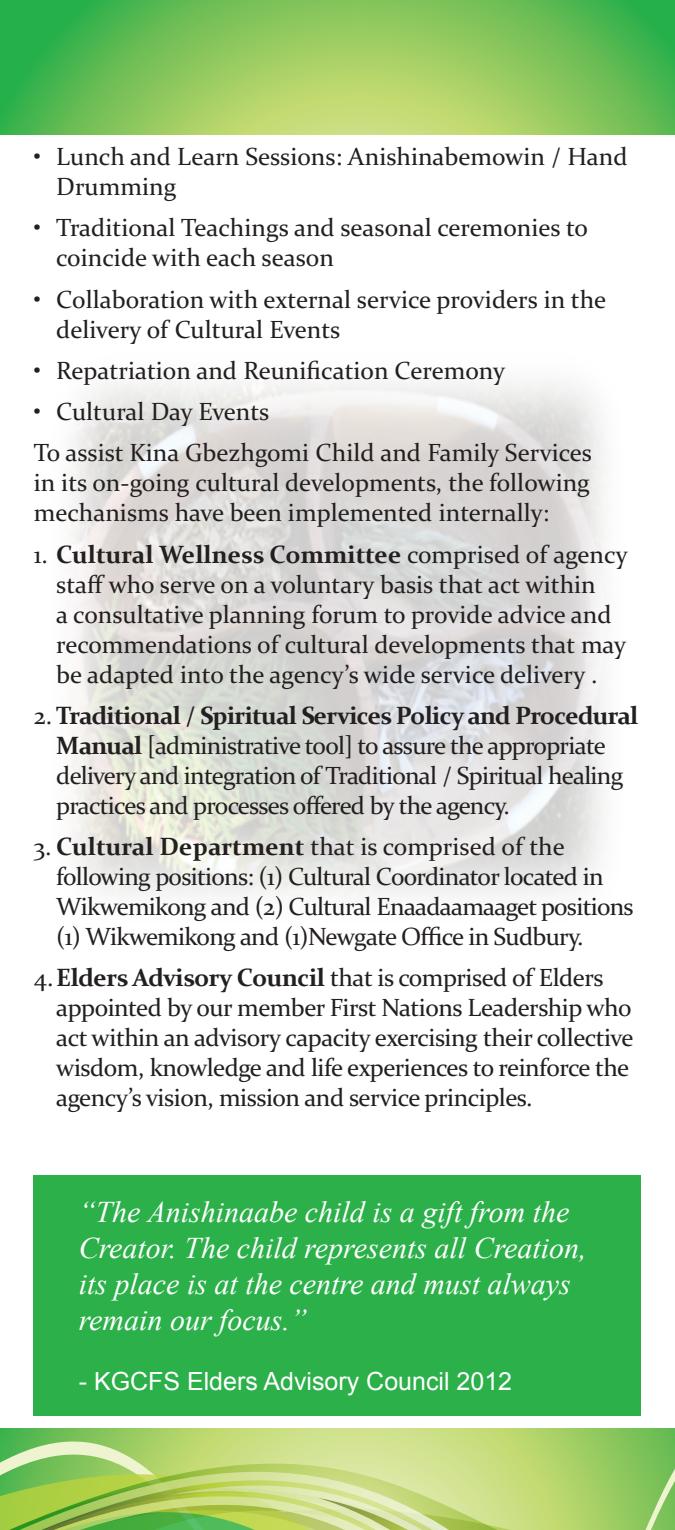
<style>
.page{position:relative;width:675px;height:1530px;background:#fff}
.page>*{position:absolute;margin:0;border:0;box-sizing:border-box;transform-origin:0 0}
.t1{font:italic 30px/36px "Times New Roman";color:#fff}
.t2{font:25px/30px "Constantia";letter-spacing:-.015em;color:#231f20}
.t3{font:25px "Arial";color:#fff}
.s1{font-weight:700}
</style>
<div class="page">
<svg style="left:0;top:1429px;width:675px;height:35px;background:#b2d679"></svg>
<svg style="left:0;top:1464px;width:675px;height:8px;background:#b1d575"></svg>
<svg style="left:0;top:1472px;width:675px;height:58px;background:#b0d16e"></svg>
<svg style="left:0;top:0;width:675px;height:36px;background:#63bc54"></svg>
<svg style="left:0;top:36px;width:675px;height:99px;background:#89c75f"></svg>
<div style="left:34px;top:1175px;width:607px;height:241px;background:#2cb04a"></div>
<p class="t2" style="left:56px;top:141px;width:573px;text-indent:-22px">• Lunch and Learn Sessions: Anishinabemowin / Hand<br>Drumming</p>
<p class="t2" style="left:56px;top:213px;width:533px;text-indent:-22px">• Traditional Teachings and seasonal ceremonies to coincide with each season</p>
<p class="t2" style="left:56px;top:284px;width:552px;text-indent:-22px">• Collaboration with external service providers in the delivery of Cultural Events</p>
<p class="t2" style="left:34px;top:355px;width:473px">• Repatriation and Reunification Ceremony</p>
<p class="t2" style="left:34px;top:391px;width:560px;line-height:41.2px">• Cultural Day Events<br>To assist Kina Gbezhgomi Child and Family Services</p>
<p class="t2" style="left:34px;top:468px;width:558px">in its on-going cultural developments, the following mechanisms have been implemented internally:</p>
<p class="t2" style="left:56px;top:539px;width:573px;text-indent:-22px">1. <span class="s1">Cultural Wellness Committee</span> comprised of agency staff who serve on a voluntary basis that act within<br>a consultative planning forum to provide advice and recommendations of cultural developments that may be adapted into the agency’s wide service delivery .</p>
<p class="t2" style="left:56px;top:700px;width:584px;text-indent:-22px">2. <span class="s1">Traditional / Spiritual Services Policy and Procedural Manual</span> [administrative tool] to assure the appropriate delivery and integration of Traditional / Spiritual healing practices and processes offered by the agency.</p>
<p class="t2" style="left:56px;top:831px;width:579px;text-indent:-22px">3. <span class="s1">Cultural Department</span> that is comprised of the following positions: (1) Cultural Coordinator located in Wikwemikong and (2) Cultural Enaadaamaaget positions (1) Wikwemikong and (1)Newgate Office in Sudbury.</p>
<p class="t2" style="left:56px;top:963px;width:579px;text-indent:-22px">4.<span class="s1">Elders Advisory Council</span> that is comprised of Elders appointed by our member First Nations Leadership who act within an advisory capacity exercising their collective wisdom, knowledge and life experiences to reinforce the agency’s vision, mission and service principles.</p>
<p class="t1" style="left:79px;top:1194px;width:510px">“The Anishinaabe child is a gift from the Creator. The child represents all Creation, its place is at the centre and must always remain our focus.”</p>
<p class="t3" style="left:79px;top:1365px;width:435px">- KGCFS Elders Advisory Council 2012</p>
</div>
